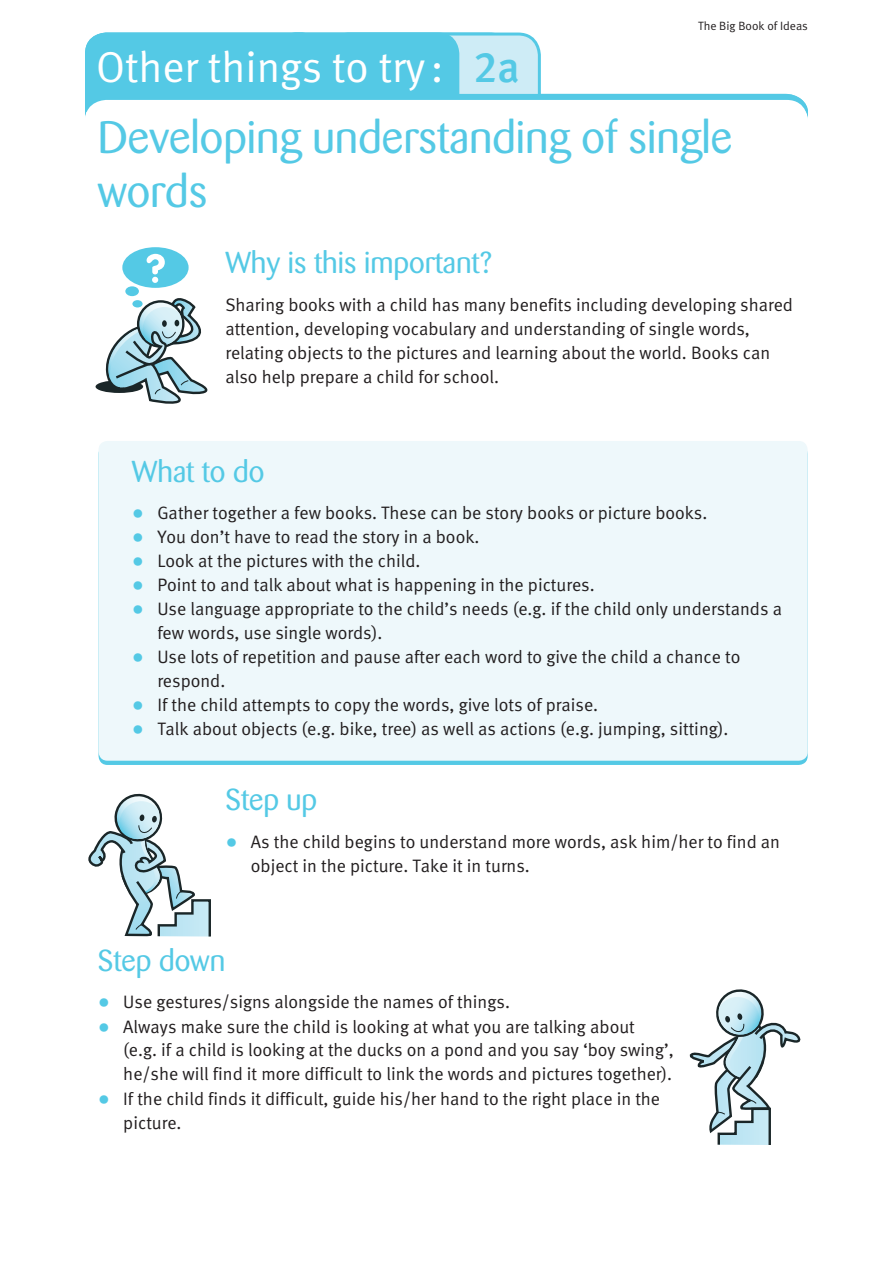
<style>
.page{position:relative;width:893px;height:1263px;background:#fff}
.page>*{position:absolute;margin:0;border:0;box-sizing:border-box;transform-origin:0 0}
.t1{font:45px/54px "Barmeno";color:#54c9e5}
.t2{font:43.2px "Meta Normal LF";color:#fff}
.t3{font:30px "Barmeno";color:#54c9e5}
.t4{font:18px/24px "Meta Normal LF";color:#231f20}
.t5{font:12px "Meta Normal LF";color:#231f20}
.s1{font-family:"Meta Medium LF";color:#54c9e5}
.s2{font-size:24px;color:#54c9e5}
</style>
<div class="page">
<svg style="left:88px;top:793px;width:123px;height:144px"></svg>
<div style="left:99px;top:441px;width:709px;height:320px;background:#eef8fb;border-radius:9px"></div>
<div style="left:327px;top:34px;width:212px;height:88px;background:#ceecf6;border-radius:21px"></div>
<div style="left:326px;top:33px;width:215px;height:90px;border:3px solid #54c9e5;border-radius:21px"></div>
<div style="left:85px;top:33px;width:237px;height:90px;background:#54c9e5;border-radius:21px"></div>
<div style="left:275px;top:33px;width:184px;height:90px;background:#54c9e5;border-radius:21px"></div>
<svg style="left:85px;top:61px;width:723px;height:56px"></svg>
<div style="left:85px;top:100px;width:723px;height:160px;background:#fff;border-radius:21px"></div>
<svg style="left:689px;top:989px;width:112px;height:156px"></svg>
<div style="left:96px;top:380px;width:47px;height:13px;background:#1a2628;border-radius:50%"></div>
<div style="left:122px;top:247px;width:67px;height:41px;background:#54c9e5;border-radius:50%"></div>
<div style="left:125px;top:286px;width:14px;height:10px;background:#54c9e5;border-radius:50%"></div>
<svg style="left:147px;top:254px;width:18px;height:29px"></svg>
<svg style="left:103px;top:298px;width:105px;height:106px"></svg>
<p class="t5" style="left:698px;top:19px;width:111px">The Big Book of Ideas</p>
<h2 class="t2" style="left:96px;top:42px;width:425px">Other things to try : <span class="s1">2a</span></h2>
<h1 class="t1" style="left:98px;top:111px;width:636px">Developing understanding of single words</h1>
<h3 class="t3" style="left:225px;top:246px;width:268px">Why is this important?</h3>
<p class="t4" style="left:225px;top:292px;width:569px">Sharing books with a child has many benefits including developing shared attention, developing vocabulary and understanding of single words, relating objects to the pictures and learning about the world. Books can also help prepare a child for school.</p>
<h3 class="t3" style="left:132px;top:454px;width:134px">What to do</h3>
<p class="t4" style="left:132px;top:501px;width:577px"><span class="s2">•</span> Gather together a few books. These can be story books or picture books.</p>
<p class="t4" style="left:132px;top:525px;width:349px"><span class="s2">•</span> You don’t have to read the story in a book.</p>
<p class="t4" style="left:132px;top:549px;width:290px"><span class="s2">•</span> Look at the pictures with the child.</p>
<p class="t4" style="left:132px;top:573px;width:464px"><span class="s2">•</span> Point to and talk about what is happening in the pictures.</p>
<p class="t4" style="left:157px;top:597px;width:626px;text-indent:-26px"><span class="s2">•</span> Use language appropriate to the child’s needs (e.g. if the child only understands a few words, use single words).</p>
<p class="t4" style="left:157px;top:645px;width:585px;text-indent:-26px"><span class="s2">•</span> Use lots of repetition and pause after each word to give the child a chance to respond.</p>
<p class="t4" style="left:132px;top:693px;width:468px"><span class="s2">•</span> If the child attempts to copy the words, give lots of praise.</p>
<p class="t4" style="left:132px;top:717px;width:598px"><span class="s2">•</span> Talk about objects (e.g. bike, tree) as well as actions (e.g. jumping, sitting).</p>
<h3 class="t3" style="left:225px;top:783px;width:93px">Step up</h3>
<p class="t4" style="left:251px;top:829px;width:531px;text-indent:-26px"><span class="s2">•</span> As the child begins to understand more words, ask him/her to find an object in the picture. Take it in turns.</p>
<h3 class="t3" style="left:98px;top:943px;width:129px">Step down</h3>
<p class="t4" style="left:98px;top:990px;width:414px"><span class="s2">•</span> Use gestures/signs alongside the names of things.</p>
<p class="t4" style="left:123px;top:1014px;width:552px;text-indent:-26px"><span class="s2">•</span> Always make sure the child is looking at what you are talking about<br>(e.g. if a child is looking at the ducks on a pond and you say ‘boy swing’, he/she will find it more difficult to link the words and pictures together).</p>
<p class="t4" style="left:123px;top:1086px;width:538px;text-indent:-26px"><span class="s2">•</span> If the child finds it difficult, guide his/her hand to the right place in the picture.</p>
</div>
